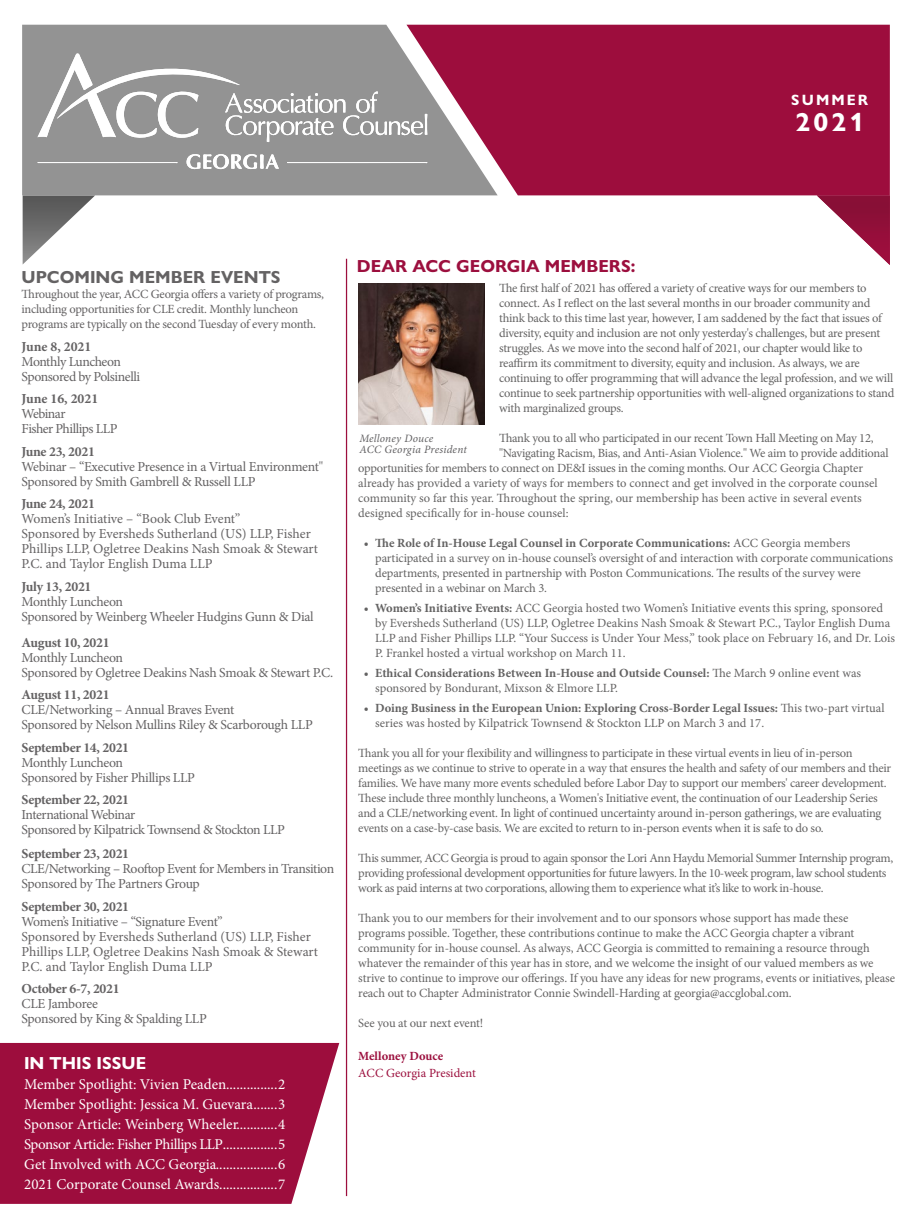
<style>
.page{position:relative;width:912px;height:1215px;background:#fff}
.page>*{position:absolute;margin:0;border:0;box-sizing:border-box;transform-origin:0 0}
.t1{font:700 26.25px "Gill Sans Nova";color:#fff}
.t2{font:700 17.5px "Gill Sans Nova";color:#9c0f3e}
.t3{font:700 17.5px "Gill Sans Nova";color:#646263}
.t4{font:700 17.5px "Gill Sans Nova";color:#fff}
.t5{font:15px/20px "Minion Pro";letter-spacing:-.005em;color:#fff;text-align:justify}
.t6{font:700 15px "Gill Sans Nova";letter-spacing:.14em;color:#fff}
.t7{font:13.75px/15px "Minion Pro";letter-spacing:-.02em;color:#646263}
.t8{font:700 13.75px "Minion Pro";letter-spacing:-.02em;color:#646263}
.t9{font:700 13.75px "Minion Pro";color:#646263}
.t10{font:12.5px/15px "Minion Pro";letter-spacing:-.02em;color:#646363}
.t11{font:12.5px "Minion Pro";color:#646363}
.t12{font:12.5px/15px "Minion Pro";letter-spacing:-.025em;color:#646263}
.t13{font:12.5px "Minion Pro";color:#9c113f}
.t14{font:700 12.5px "Minion Pro";letter-spacing:.005em;color:#9c113f}
.t15{font:italic 11.25px/11.2px "Minion Pro";letter-spacing:.02em;color:#626163}
.s1{font-weight:700;color:#636262}
</style>
<div class="page">
<img style="left:816px;top:195px;width:73px;height:70px">
<img style="left:23px;top:195px;width:72px;height:69px">
<div style="left:497px;top:25px;width:392px;height:170px;background:#9d0d3d"></div>
<svg style="left:22px;top:25px;width:475px;height:170px;background:#9d838c"></svg>
<div style="left:37px;top:53px;width:390px;height:117px;background:#939393"></div>
<svg style="left:287px;top:162px;width:140px;height:1px"></svg>
<svg style="left:38px;top:162px;width:139px;height:1px"></svg>
<svg style="left:186px;top:154px;width:93px;height:16px"></svg>
<svg style="left:38px;top:53px;width:389px;height:90px;background:#a4a4a4"></svg>
<hr style="left:346px;top:259px;width:1px;height:937px;background:#9c0f3e">
<svg style="left:0;top:1043px;width:339px;height:161px;background:#a31e4a"></svg>
<img style="left:358px;top:283px;width:126px;height:141px">
<p class="t6" style="left:791px;top:90px;width:79px">SUMMER</p>
<h1 class="t1" style="left:795px;top:106px;width:70px">2021</h1>
<h2 class="t3" style="left:22px;top:266px;width:260px">UPCOMING MEMBER EVENTS</h2>
<p class="t12" style="left:22px;top:287px;width:304px">Throughout the year, ACC Georgia offers a variety of programs, including opportunities for CLE credit. Monthly luncheon programs are typically on the second Tuesday of every month.</p>
<p class="t9" style="left:22px;top:337px;width:71px">June 8, 2021</p>
<p class="t7" style="left:22px;top:354px;width:120px">Monthly Luncheon<br>Sponsored by Polsinelli</p>
<p class="t9" style="left:22px;top:389px;width:78px">June 16, 2021</p>
<p class="t7" style="left:22px;top:406px;width:97px">Webinar<br>Fisher Phillips LLP</p>
<p class="t8" style="left:22px;top:442px;width:75px">June 23, 2021</p>
<p class="t7" style="left:22px;top:459px;width:303px">Webinar – “Executive Presence in a Virtual Environment"<br>Sponsored by Smith Gambrell &amp; Russell LLP</p>
<p class="t8" style="left:22px;top:494px;width:75px">June 24, 2021</p>
<p class="t7" style="left:22px;top:511px;width:298px">Women’s Initiative – “Book Club Event”<br>Sponsored by Eversheds Sutherland (US) LLP, Fisher Phillips LLP, Ogletree Deakins Nash Smoak &amp; Stewart P.C. and Taylor English Duma LLP</p>
<p class="t8" style="left:22px;top:577px;width:71px">July 13, 2021</p>
<p class="t7" style="left:22px;top:594px;width:293px">Monthly Luncheon<br>Sponsored by Weinberg Wheeler Hudgins Gunn &amp; Dial</p>
<p class="t8" style="left:22px;top:633px;width:90px">August 10, 2021</p>
<p class="t7" style="left:22px;top:650px;width:313px">Monthly Luncheon<br>Sponsored by Ogletree Deakins Nash Smoak &amp; Stewart P.C.</p>
<p class="t8" style="left:22px;top:685px;width:90px">August 11, 2021</p>
<p class="t7" style="left:22px;top:703px;width:293px">CLE/Networking – Annual Braves Event<br>Sponsored by Nelson Mullins Riley &amp; Scarborough LLP</p>
<p class="t8" style="left:22px;top:738px;width:109px">September 14, 2021</p>
<p class="t7" style="left:22px;top:755px;width:175px">Monthly Luncheon<br>Sponsored by Fisher Phillips LLP</p>
<p class="t8" style="left:22px;top:790px;width:109px">September 22, 2021</p>
<p class="t7" style="left:22px;top:808px;width:265px">International Webinar<br>Sponsored by Kilpatrick Townsend &amp; Stockton LLP</p>
<p class="t8" style="left:22px;top:844px;width:109px">September 23, 2021</p>
<p class="t7" style="left:22px;top:861px;width:314px">CLE/Networking – Rooftop Event for Members in Transition<br>Sponsored by The Partners Group</p>
<p class="t8" style="left:22px;top:897px;width:109px">September 30, 2021</p>
<p class="t7" style="left:22px;top:914px;width:298px">Women’s Initiative – “Signature Event”<br>Sponsored by Eversheds Sutherland (US) LLP, Fisher Phillips LLP, Ogletree Deakins Nash Smoak &amp; Stewart P.C. and Taylor English Duma LLP</p>
<p class="t8" style="left:22px;top:979px;width:100px">October 6-7, 2021</p>
<p class="t7" style="left:22px;top:996px;width:187px">CLE Jamboree<br>Sponsored by King &amp; Spalding LLP</p>
<h2 class="t4" style="left:24px;top:1052px;width:124px">IN THIS ISSUE</h2>
<p class="t5" style="left:24px;top:1075px;width:262px">Member Spotlight: Vivien Peaden...............2<br>Member Spotlight: Jessica M. Guevara.......3<br>Sponsor Article: Weinberg Wheeler............4<br>Sponsor Article: Fisher Phillips LLP................5<br>Get Involved with ACC Georgia..................6<br>2021 Corporate Counsel Awards.................7</p>
<h2 class="t2" style="left:357px;top:255px;width:280px">DEAR ACC GEORGIA MEMBERS:</h2>
<p class="t10" style="left:499px;top:281px;width:396px">The first half of 2021 has offered a variety of creative ways for our members to connect. As I reflect on the last several months in our broader community and think back to this time last year, however, I am saddened by the fact that issues of diversity, equity and inclusion are not only yesterday's challenges, but are present struggles. As we move into the second half of 2021, our chapter would like to reaffirm its commitment to diversity, equity and inclusion. As always, we are continuing to offer programming that will advance the legal profession, and we will continue to seek partnership opportunities with well-aligned organizations to stand with marginalized groups.</p>
<p class="t10" style="left:499px;top:431px;width:376px">Thank you to all who participated in our recent Town Hall Meeting on May 12,</p>
<p class="t10" style="left:499px;top:446px;width:391px">"Navigating Racism, Bias, and Anti-Asian Violence." We aim to provide additional</p>
<p class="t10" style="left:358px;top:461px;width:506px">opportunities for members to connect on DE&amp;I issues in the coming months. Our ACC Georgia Chapter</p>
<p class="t11" style="left:358px;top:475px;width:520px">already has provided a variety of ways for members to connect and get involved in the corporate counsel</p>
<p class="t11" style="left:358px;top:490px;width:505px">community so far this year. Throughout the spring, our membership has been active in several events</p>
<p class="t11" style="left:358px;top:505px;width:212px">designed specifically for in-house counsel:</p>
<p class="t10" style="left:375px;top:536px;width:519px;text-indent:-11px"><span class="s1">• The Role of In-House Legal Counsel in Corporate Communications:</span> ACC Georgia members participated in a survey on in-house counsel’s oversight of and interaction with corporate communications departments, presented in partnership with Poston Communications. The results of the survey were presented in a webinar on March 3.</p>
<p class="t10" style="left:375px;top:601px;width:521px;text-indent:-11px"><span class="s1">• Women’s Initiative Events:</span> ACC Georgia hosted two Women’s Initiative events this spring, sponsored by Eversheds Sutherland (US) LLP, Ogletree Deakins Nash Smoak &amp; Stewart P.C., Taylor English Duma LLP and Fisher Phillips LLP. “Your Success is Under Your Mess,” took place on February 16, and Dr. Lois P. Frankel hosted a virtual workshop on March 11.</p>
<p class="t10" style="left:375px;top:666px;width:487px;text-indent:-11px"><span class="s1">• Ethical Considerations Between In-House and Outside Counsel:</span> The March 9 online event was sponsored by Bondurant, Mixson &amp; Elmore LLP.</p>
<p class="t10" style="left:375px;top:701px;width:510px;text-indent:-11px"><span class="s1">• Doing Business in the European Union: Exploring Cross-Border Legal Issues:</span> This two-part virtual series was hosted by Kilpatrick Townsend &amp; Stockton LLP on March 3 and 17.</p>
<p class="t10" style="left:358px;top:746px;width:534px">Thank you all for your flexibility and willingness to participate in these virtual events in lieu of in-person meetings as we continue to strive to operate in a way that ensures the health and safety of our members and their families. We have many more events scheduled before Labor Day to support our members' career development.<br>These include three monthly luncheons, a Women's Initiative event, the continuation of our Leadership Series and a CLE/networking event. In light of continued uncertainty around in-person gatherings, we are evaluating events on a case-by-case basis. We are excited to return to in-person events when it is safe to do so.</p>
<p class="t10" style="left:358px;top:851px;width:536px">This summer, ACC Georgia is proud to again sponsor the Lori Ann Haydu Memorial Summer Internship program, providing professional development opportunities for future lawyers. In the 10-week program, law school students work as paid interns at two corporations, allowing them to experience what it’s like to work in-house.</p>
<p class="t10" style="left:358px;top:911px;width:538px">Thank you to our members for their involvement and to our sponsors whose support has made these programs possible. Together, these contributions continue to make the ACC Georgia chapter a vibrant community for in-house counsel. As always, ACC Georgia is committed to remaining a resource through whatever the remainder of this year has in store, and we welcome the insight of our valued members as we strive to continue to improve our offerings. If you have any ideas for new programs, events or initiatives, please reach out to Chapter Administrator Connie Swindell-Harding at georgia@accglobal.com.</p>
<p class="t10" style="left:358px;top:1016px;width:127px">See you at our next event!</p>
<p class="t14" style="left:358px;top:1047px;width:86px">Melloney Douce</p>
<p class="t13" style="left:358px;top:1065px;width:119px">ACC Georgia President</p>
<p class="t15" style="left:359px;top:433px;width:109px">Melloney Douce<br>ACC Georgia President</p>
</div>
